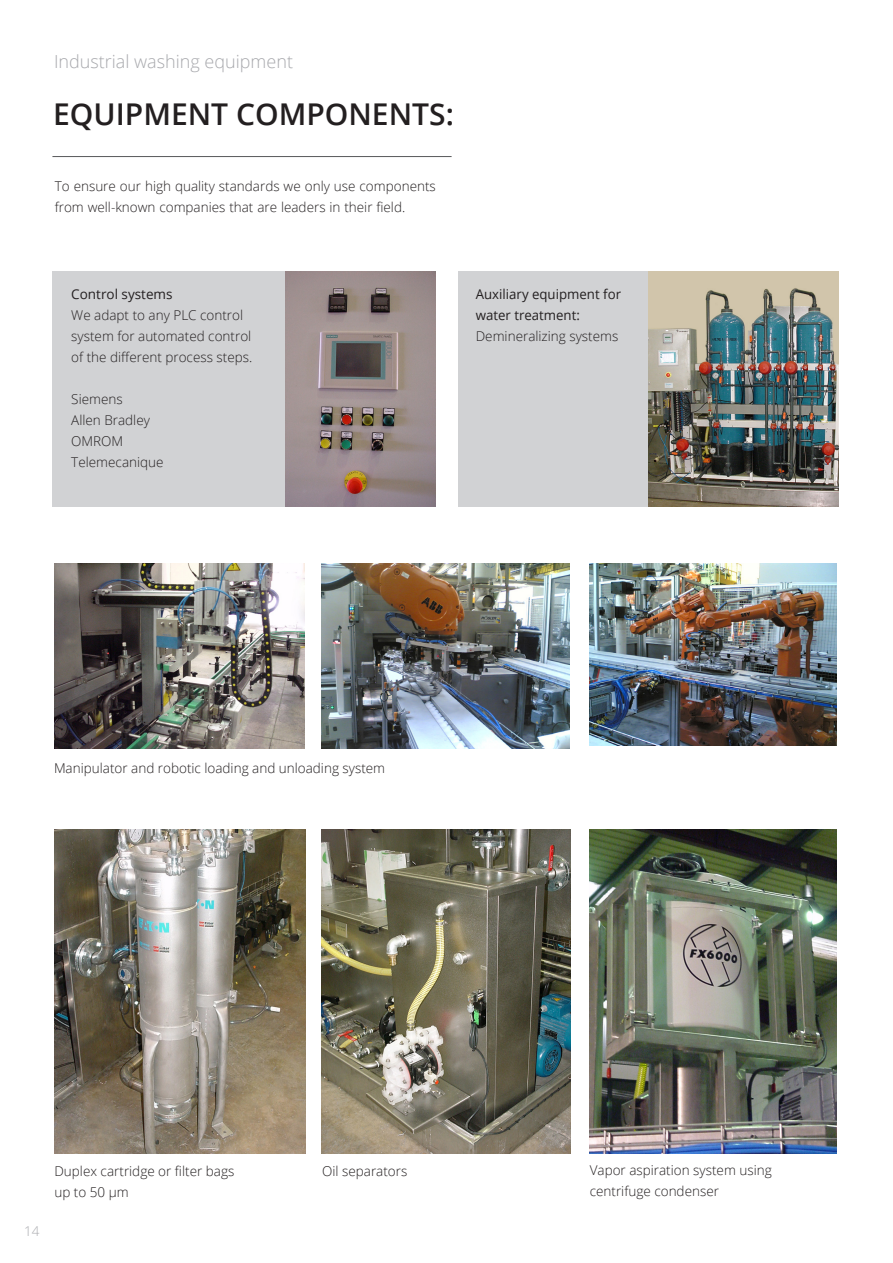
<style>
.page{position:relative;width:893px;height:1263px;background:#fff}
.page>*{position:absolute;margin:0;border:0;box-sizing:border-box;transform-origin:0 0}
.t1{font:600 30px "Open Sans";color:#231f20}
.t2{font:300 18px "Open Sans";color:#a8a9ad}
.t3{font:300 13.5px/21px "Open Sans";color:#231f20}
.t4{font:13.5px/21px "Open Sans";color:#231f20}
.t5{font:300 13.5px "Open Sans";color:#a8a9ad}
.s1{font-weight:400}
</style>
<div class="page">
<div style="left:458px;top:271px;width:380px;height:235px;background:#d1d2d4"></div>
<div style="left:52px;top:271px;width:384px;height:235px;background:#d1d2d4"></div>
<hr style="left:52px;top:156px;width:400px;height:1px;background:#57585a">
<img style="left:285px;top:271px;width:151px;height:235px">
<img style="left:648px;top:271px;width:190px;height:235px">
<img style="left:54px;top:564px;width:251px;height:184px">
<img style="left:322px;top:564px;width:248px;height:185px">
<img style="left:589px;top:564px;width:247px;height:182px">
<img style="left:54px;top:829px;width:251px;height:324px">
<img style="left:322px;top:829px;width:248px;height:325px">
<img style="left:590px;top:829px;width:247px;height:325px">
<h2 class="t2" style="left:54px;top:49px;width:241px">Industrial washing equipment</h2>
<p class="t1" style="left:53px;top:94px;width:402px">EQUIPMENT COMPONENTS:</p>
<p class="t3" style="left:55px;top:176px;width:383px">To ensure our high quality standards we only use components from well-known companies that are leaders in their field.</p>
<p class="t3" style="left:71px;top:283px;width:173px"><span class="s1">Control systems<br></span>We adapt to any PLC control</p>
<p class="t3" style="left:71px;top:325px;width:181px">system for automated control</p>
<p class="t3" style="left:71px;top:346px;width:183px">of the different process steps.</p>
<p class="t3" style="left:71px;top:388px;width:80px">Siemens<br>Allen Bradley</p>
<p class="t3" style="left:71px;top:430px;width:94px">OMROM<br>Telemecanique</p>
<p class="t4" style="left:476px;top:283px;width:147px">Auxiliary equipment for water treatment:</p>
<p class="t3" style="left:476px;top:325px;width:144px">Demineralizing systems</p>
<p class="t3" style="left:54px;top:757px;width:333px">Manipulator and robotic loading and unloading system</p>
<p class="t5" style="left:24px;top:1222px;width:17px">14</p>
<p class="t3" style="left:54px;top:1160px;width:181px">Duplex cartridge or filter bags</p>
<p class="t3" style="left:322px;top:1160px;width:87px">Oil separators</p>
<p class="t3" style="left:54px;top:1181px;width:76px">up to 50 µm</p>
<p class="t3" style="left:590px;top:1159px;width:184px">Vapor aspiration system using</p>
<p class="t3" style="left:590px;top:1180px;width:131px">centrifuge condenser</p>
</div>
